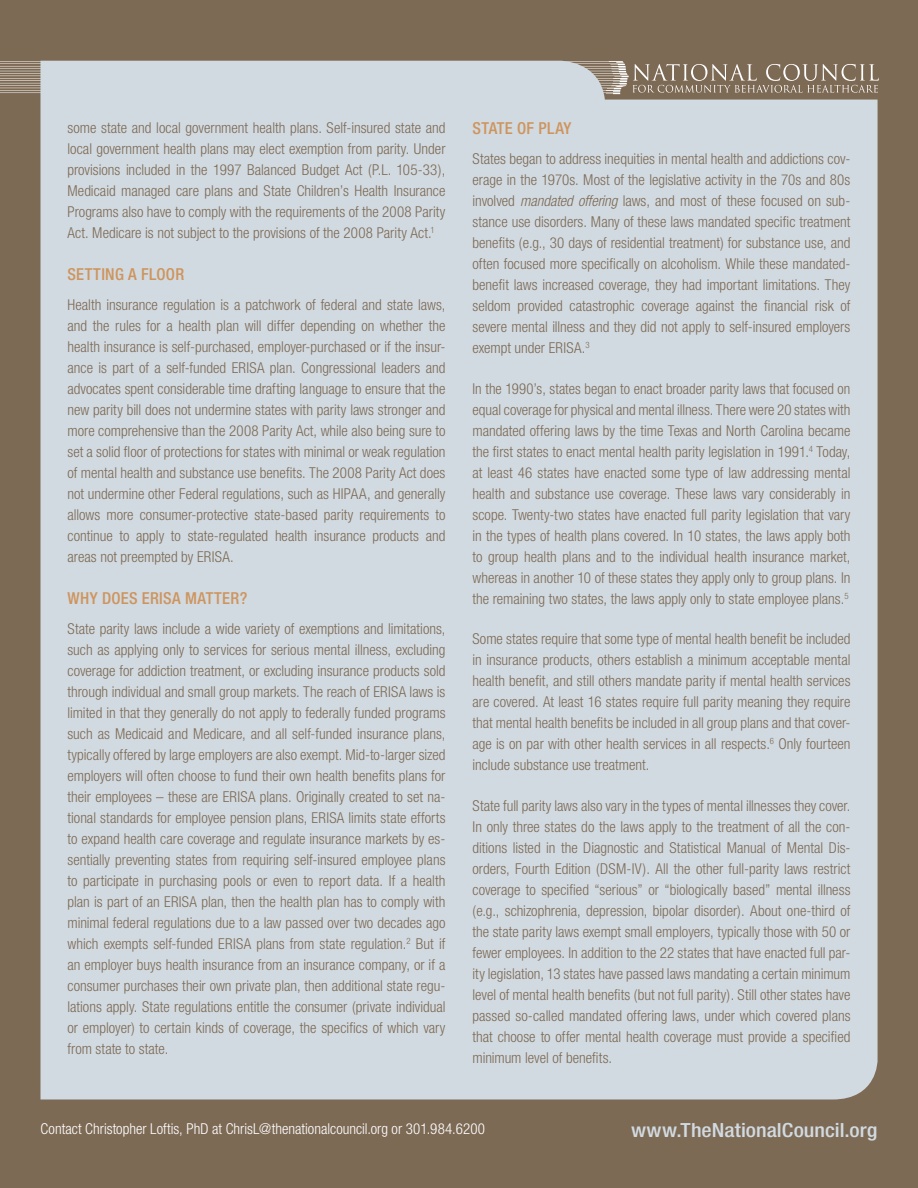
<style>
.page{position:relative;width:918px;height:1188px;background:#7d6a55}
.page>*{position:absolute;margin:0;border:0;box-sizing:border-box;transform-origin:0 0}
.t1{font:500 condensed 19.5px "Helvetica Neue";color:#d1dae1;scale:1.13 1}
.t2{font:500 condensed 16.5px "Helvetica Neue";letter-spacing:.015em;color:#ce945d}
.t3{font:300 condensed 15px/21px "Helvetica Neue";color:#7d6a55;text-align:justify}
.t4{font:300 condensed 15px "Helvetica Neue";color:#fff}
.s1{font-style:italic}
</style>
<div class="page">
<svg style="left:0;top:61px;width:879px;height:32px"></svg>
<div style="left:40px;top:61px;width:838px;height:1038px;background:#d1dae1"></div>
<p class="t3" style="left:68px;top:118px;width:380px">some state and local government health plans. Self-insured state and local government health plans may elect exemption from parity. Under provisions included in the 1997 Balanced Budget Act (P.L. 105-33), Medicaid managed care plans and State Children’s Health Insurance Programs also have to comply with the requirements of the 2008 Parity Act. Medicare is not subject to the provisions of the 2008 Parity Act.<sup>1</sup></p>
<p class="t2" style="left:68px;top:265px;width:118px">SETTING A FLOOR</p>
<p class="t3" style="left:68px;top:295px;width:380px">Health insurance regulation is a patchwork of federal and state laws, and the rules for a health plan will differ depending on whether the health insurance is self-purchased, employer-purchased or if the insur&shy;ance is part of a self-funded ERISA plan. Congressional leaders and advocates spent considerable time drafting language to ensure that the new parity bill does not undermine states with parity laws stronger and more comprehensive than the 2008 Parity Act, while also being sure to set a solid floor of protections for states with minimal or weak regulation of mental health and substance use benefits. The 2008 Parity Act does not undermine other Federal regulations, such as HIPAA, and generally allows more consumer-protective state-based parity requirements to continue to apply to state-regulated health insurance products and areas not preempted by ERISA.</p>
<p class="t2" style="left:68px;top:589px;width:12px">Why</p>
<p class="t2" style="left:102px;top:589px;width:10px">does</p>
<p class="t2" style="left:142px;top:589px;width:53px">ERISA matter</p>
<p class="t2" style="left:240px;top:589px;width:9px">?</p>
<p class="t3" style="left:68px;top:619px;width:380px">State parity laws include a wide variety of exemptions and limitations, such as applying only to services for serious mental illness, excluding coverage for addiction treatment, or excluding insurance products sold through individual and small group markets. The reach of ERISA laws is limited in that they generally do not apply to federally funded programs such as Medicaid and Medicare, and all self-funded insurance plans, typically offered by large employers are also exempt. Mid-to-larger sized employers will often choose to fund their own health benefits plans for their employees – these are ERISA plans. Originally created to set na&shy;tional standards for employee pension plans, ERISA limits state efforts to expand health care coverage and regulate insurance markets by es&shy;sentially preventing states from requiring self-insured employee plans to participate in purchasing pools or even to report data. If a health plan is part of an ERISA plan, then the health plan has to comply with minimal federal regulations due to a law passed over two decades ago which exempts self-funded ERISA plans from state regulation.<sup>2</sup> But if an employer buys health insurance from an insurance company, or if a consumer purchases their own private plan, then additional state regu&shy;lations apply. State regulations entitle the consumer (private individual or employer) to certain kinds of coverage, the specifics of which vary from state to state.</p>
<p class="t2" style="left:472px;top:119px;width:100px">STATE OF PLAY</p>
<p class="t3" style="left:472px;top:149px;width:380px">States began to address inequities in mental health and addictions cov&shy;erage in the 1970s. Most of the legislative activity in the 70s and 80s involved <span class="s1">mandated offering</span> laws, and most of these focused on sub&shy;stance use disorders. Many of these laws mandated specific treatment benefits (e.g., 30 days of residential treatment) for substance use, and often focused more specifically on alcoholism. While these mandated&shy;benefit laws increased coverage, they had important limitations. They seldom provided catastrophic coverage against the financial risk of severe mental illness and they did not apply to self-insured employers exempt under ERISA.<sup>3</sup></p>
<p class="t3" style="left:472px;top:378px;width:380px">In the 1990’s, states began to enact broader parity laws that focused on equal coverage for physical and mental illness. There were 20 states with mandated offering laws by the time Texas and North Carolina became the first states to enact mental health parity legislation in 1991.<sup>4</sup> Today, at least 46 states have enacted some type of law addressing mental health and substance use coverage. These laws vary considerably in scope. Twenty-two states have enacted full parity legislation that vary in the types of health plans covered. In 10 states, the laws apply both to group health plans and to the individual health insurance market, whereas in another 10 of these states they apply only to group plans. In the remaining two states, the laws apply only to state employee plans.<sup>5</sup></p>
<p class="t3" style="left:472px;top:629px;width:380px">Some states require that some type of mental health benefit be included in insurance products, others establish a minimum acceptable mental health benefit, and still others mandate parity if mental health services are covered. At least 16 states require full parity meaning they require that mental health benefits be included in all group plans and that cover&shy;age is on par with other health services in all respects.<sup>6</sup> Only fourteen include substance use treatment.</p>
<p class="t3" style="left:472px;top:795px;width:380px">State full parity laws also vary in the types of mental illnesses they cover.<br>In only three states do the laws apply to the treatment of all the con&shy;ditions listed in the Diagnostic and Statistical Manual of Mental Dis&shy;orders, Fourth Edition (DSM-IV). All the other full-parity laws restrict coverage to specified “serious” or “biologically based” mental illness (e.g., schizophrenia, depression, bipolar disorder). About one-third of the state parity laws exempt small employers, typically those with 50 or fewer employees. In addition to the 22 states that have enacted full par&shy;ity legislation, 13 states have passed laws mandating a certain minimum level of mental health benefits (but not full parity). Still other states have passed so-called mandated offering laws, under which covered plans that choose to offer mental health coverage must provide a specified minimum level of benefits.</p>
<p class="t4" style="left:41px;top:1120px;width:446px">Contact Christopher Loftis, PhD at ChrisL@thenationalcouncil.org or 301.984.6200</p>
<h1 class="t1" style="left:631px;top:1118px;width:220px">www.TheNationalCouncil.org</h1>
</div>
